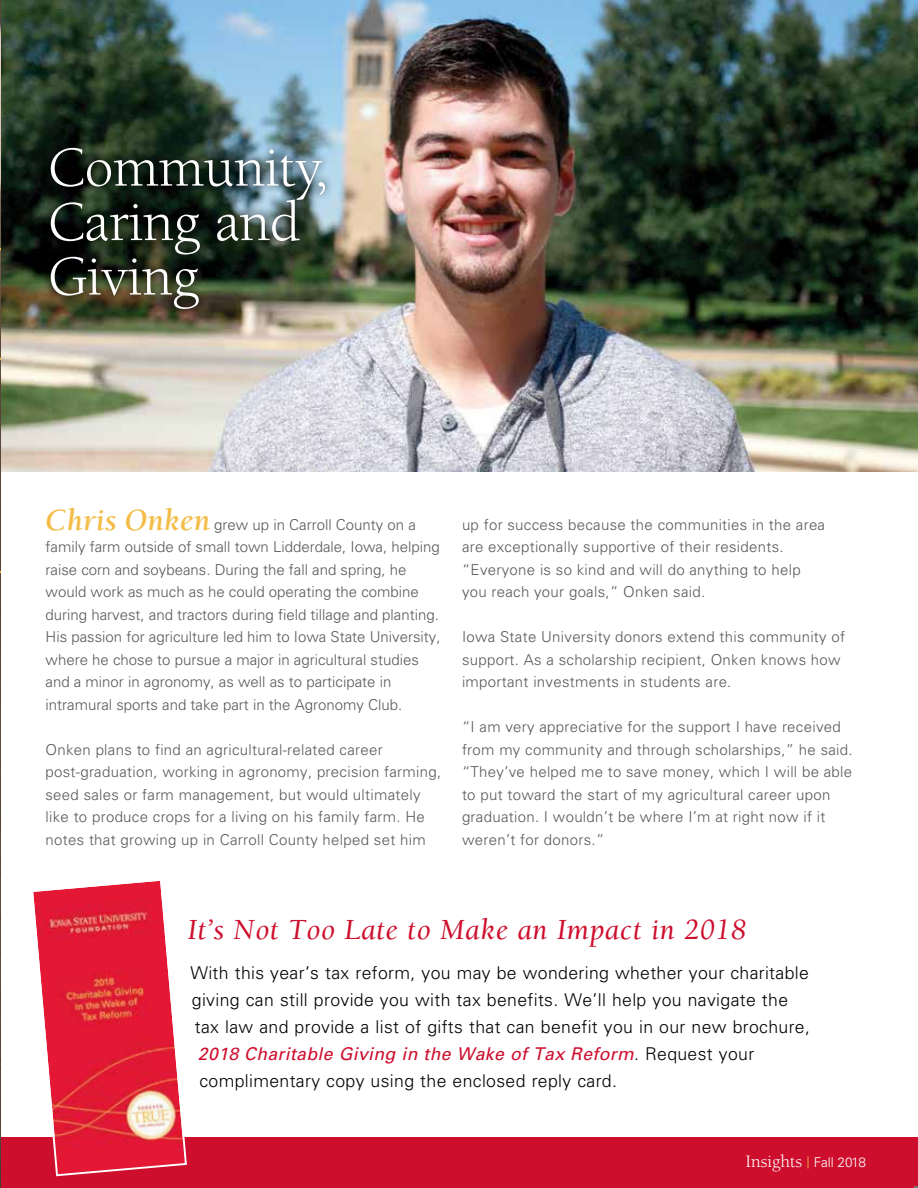
<style>
.page{position:relative;width:918px;height:1188px;background:#fff}
.page>*{position:absolute;margin:0;border:0;box-sizing:border-box;transform-origin:0 0}
.t1{font:57.75px/54.4px "Berkeley";letter-spacing:-.01em;color:#fff}
.t2{font:italic 30px "Berkeley";letter-spacing:.02em;color:#ce0e2d}
.t3{font:18px "Berkeley";color:#fff}
.t4{font:300 17.7px "Univers";letter-spacing:.02em;color:#000}
.t5{font:italic 17.7px "Univers";letter-spacing:.02em;color:#ce0e2d}
.t6{font:300 15px/22.5px "Univers";letter-spacing:.02em;color:#58595b}
.t7{font:300 15px/22.5px "Univers";color:#58595b}
.s1{font-family:"Berkeley";font-weight:700;font-style:italic;font-size:31.5px;color:#f3bd48}
.s2{font-weight:300;font-style:normal;color:#000}
.s3{font-size:15px;color:#f3bd48}
.s4{font-family:"Univers";font-weight:300;font-size:13.5px}
</style>
<div class="page">
<img style="left:1px;top:0;width:917px;height:471px">
<img style="left:0;top:1px;width:1px;height:1185px">
<div style="left:1px;top:1138px;width:917px;height:50px;background:#ce0e2d"></div>
<svg style="left:0;top:218px;width:1px;height:357px"></svg>
<svg style="left:30px;top:881px;width:158px;height:296px"></svg>
<img style="left:42px;top:138px;width:291px;height:180px">
<h1 class="t1" style="left:48px;top:141px;width:282px">Community,<br>Caring and<br>Giving</h1>
<p class="t7" style="left:46px;top:513px;width:397px"><span class="s1">Chris Onken</span> grew up in Carroll County on a family farm outside of small town Lidderdale, Iowa, helping raise corn and soybeans. During the fall and spring, he would work as much as he could operating the combine during harvest, and tractors during field tillage and planting.<br>His passion for agriculture led him to Iowa State University, where he chose to pursue a major in agricultural studies and a minor in agronomy, as well as to participate in intramural sports and take part in the Agronomy Club.</p>
<p class="t6" style="left:46px;top:738px;width:397px">Onken plans to find an agricultural-related career post-graduation, working in agronomy, precision farming, seed sales or farm management, but would ultimately like to produce crops for a living on his family farm. He notes that growing up in Carroll County helped set him</p>
<p class="t6" style="left:462px;top:513px;width:365px">up for success because the communities in the area are exceptionally supportive of their residents. “Everyone is so kind and will do anything to help you reach your goals,” Onken said.</p>
<p class="t6" style="left:462px;top:626px;width:385px">Iowa State University donors extend this community of support. As a scholarship recipient, Onken knows how important investments in students are.</p>
<p class="t6" style="left:462px;top:716px;width:392px">“I am very appreciative for the support I have received from my community and through scholarships,” he said. “They’ve helped me to save money, which I will be able to put toward the start of my agricultural career upon graduation. I wouldn’t be where I’m at right now if it weren’t for donors.”</p>
<h2 class="t2" style="left:187px;top:914px;width:560px">It’s Not Too Late to Make an Impact in 2018</h2>
<p class="t4" style="left:190px;top:962px;width:620px">With this year’s tax reform, you may be wondering whether your charitable</p>
<p class="t4" style="left:192px;top:989px;width:598px">giving can still provide you with tax benefits. We’ll help you navigate the</p>
<p class="t4" style="left:195px;top:1016px;width:617px">tax law and provide a list of gifts that can benefit you in our new brochure,</p>
<p class="t5" style="left:198px;top:1043px;width:558px">2018 Charitable Giving in the Wake of Tax Reform<span class="s2">. Request your</span></p>
<p class="t4" style="left:199px;top:1070px;width:419px">complimentary copy using the enclosed reply card.</p>
<p class="t3" style="left:746px;top:1152px;width:122px">Insights <span class="s3">|</span> <span class="s4">Fall 2018</span></p>
</div>
